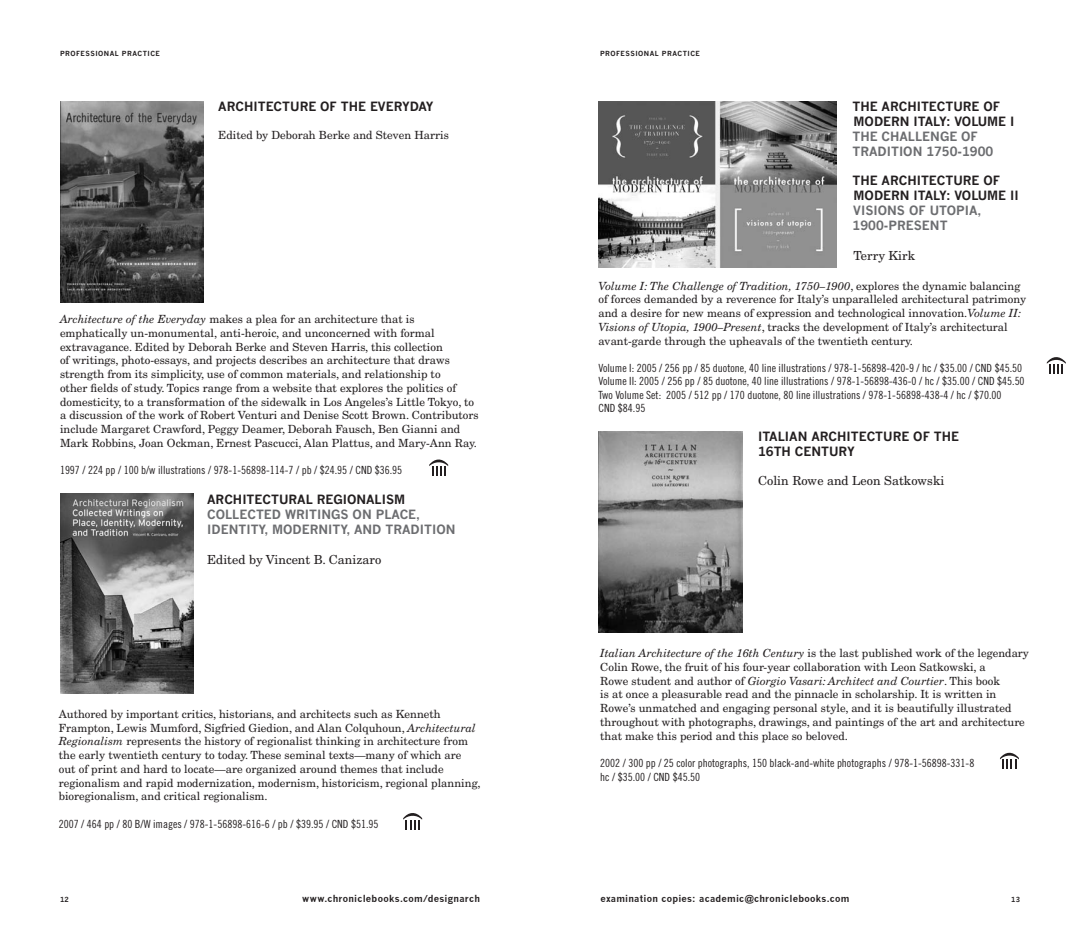
<style>
.page{position:relative;width:1080px;height:945px;background:#fff}
.page>*{position:absolute;margin:0;border:0;box-sizing:border-box;transform-origin:0 0}
.t1{font:700 12.5px/15px "News Gothic";color:#231f20}
.t2{font:700 12.5px/15px "News Gothic";color:#6c6d70}
.t3{font:12.5px "New Century Schlbk";color:#231f20}
.t4{font:11.25px/13.8px "New Century Schlbk";color:#231f20}
.t5{font:11.25px "Trade Gothic Cond Eighteen";color:#231f20}
.t6{font:700 9.38px "News Gothic";letter-spacing:.025em;color:#231f20}
.t7{font:700 6.88px "News Gothic";letter-spacing:.065em;color:#231f20}
.s1{font-style:italic}
</style>
<div class="page">
<img style="left:599px;top:102px;width:237px;height:166px">
<img style="left:60px;top:493px;width:134px;height:201px">
<img style="left:60px;top:101px;width:144px;height:201px">
<svg style="left:429px;top:459px;width:19px;height:17px"></svg>
<svg style="left:403px;top:813px;width:19px;height:16px"></svg>
<img style="left:598px;top:432px;width:145px;height:200px">
<svg style="left:1000px;top:752px;width:19px;height:17px"></svg>
<svg style="left:1047px;top:357px;width:19px;height:17px"></svg>
<p class="t7" style="left:60px;top:49px;width:83px">PROFESSI ONAL PRACTICE</p>
<p class="t1" style="left:218px;top:99px;width:193px">ARCHITECTURE OF THE EVERYDAY</p>
<p class="t4" style="left:218px;top:128px;width:232px">Edited by Deborah Berke and Steven Harris</p>
<p class="t4" style="left:60px;top:312px;width:420px"><span class="s1">Architecture of the Everyday</span> makes a plea for an architecture that is emphatically un-monumental, anti-heroic, and unconcerned with formal extravagance. Edited by Deborah Berke and Steven Harris, this collection<br>of writings, photo-essays, and projects describes an architecture that draws strength from its simplicity, use of common materials, and relationship to<br>other fields of study. Topics range from a website that explores the politics of domesticity, to a transformation of the sidewalk in Los Angeles’s Little Tokyo, to a discussion of the work of Robert Venturi and Denise Scott Brown. Contributors include Margaret Crawford, Peggy Deamer, Deborah Fausch, Ben Gianni and Mark Robbins, Joan Ockman, Ernest Pascucci, Alan Plattus, and Mary-Ann Ray.</p>
<p class="t5" style="left:60px;top:464px;width:344px">1997 / 224 pp / 100 b/w illustrations / 978-1-56898-114-7 / pb / $24.95 / CND $36.95</p>
<p class="t1" style="left:207px;top:492px;width:150px">ARCHITECTURAL REG IONAL</p>
<p class="t1" style="left:382px;top:492px;width:15px">ISM</p>
<p class="t2" style="left:207px;top:507px;width:9px">COLL</p>
<p class="t2" style="left:239px;top:507px;width:92px">ECTED WRITINGS</p>
<p class="t2" style="left:207px;top:507px;width:214px;text-indent:145px">ON PLACE,<br>IDENTITY, MODERN ITY, AND</p>
<p class="t2" style="left:385px;top:522px;width:61px">TRADITION</p>
<p class="t3" style="left:207px;top:552px;width:176px">Edited by Vincent B. Canizaro</p>
<p class="t4" style="left:59px;top:707px;width:423px">Authored by important critics, historians, and architects such as Kenneth Frampton, Lewis Mumford, Sigfried Giedion, and Alan Colquhoun, <span class="s1">Architectural Regionalism</span> represents the history of regionalist thinking in architecture from the early twentieth century to today. These seminal texts—many of which are out of print and hard to locate—are organized around themes that include regionalism and rapid modernization, modernism, historicism, regional planning, bioregionalism, and critical regionalism.</p>
<p class="t5" style="left:59px;top:817px;width:321px">2007 / 464 pp / 80 B/W images / 978-1-56898-616-6 / pb / $39.95 / CND $51.95</p>
<p class="t7" style="left:600px;top:49px;width:83px">PROFESSI ONAL PRACTICE</p>
<p class="t1" style="left:852px;top:99px;width:161px">THE ARCHITECTURE OF<br>MODERN ITALY: VOLUME I</p>
<p class="t2" style="left:852px;top:129px;width:143px">THE CHALLENGE OF<br>TRAD ITION 1750-1900</p>
<p class="t1" style="left:852px;top:173px;width:162px">THE ARCHITECTURE OF<br>MODERN ITALY: VOLUME II</p>
<p class="t2" style="left:853px;top:203px;width:35px">VISIONS</p>
<p class="t2" style="left:853px;top:203px;width:130px;text-indent:57px">OF UTOPIA,<br>1900-PRESENT</p>
<p class="t3" style="left:853px;top:248px;width:63px">Terry Kirk</p>
<p class="t4" style="left:598px;top:279px;width:429px"><span class="s1">Volume I: The Challenge of Tradition, 1750–1900</span>, explores the dynamic balancing of forces demanded by a reverence for Italy’s unparalleled architectural patrimony and a desire for new means of expression and technological innovation.<span class="s1">Volume II:<br>Visions of Utopia, 1900–Present</span>, tracks the development of Italy’s architectural avant-garde through the upheavals of the twentieth century.</p>
<p class="t5" style="left:598px;top:361px;width:425px">Volume I: 2005 / 256 pp / 85 duotone, 40 line illustrations / 978-1-56898-420-9 / hc / $35.00 / CND $45.50</p>
<p class="t5" style="left:598px;top:375px;width:428px">Volume II: 2005 / 256 pp / 85 duotone, 40 line illustrations / 978-1-56898-436-0 / hc / $35.00 / CND $45.50</p>
<p class="t5" style="left:598px;top:388px;width:405px">Two Volume Set: 2005 / 512 pp / 170 duotone, 80 line illustrations / 978-1-56898-438-4 / hc / $70.00</p>
<p class="t5" style="left:598px;top:402px;width:48px">CND $84.95</p>
<p class="t1" style="left:758px;top:429px;width:203px">ITALIAN ARCHITECTURE OF THE<br>16TH CENTURY</p>
<p class="t3" style="left:758px;top:473px;width:188px">Colin Rowe and Leon Satkowski</p>
<p class="t4" style="left:600px;top:646px;width:430px"><span class="s1">Italian Architecture of the 16th Century</span> is the last published work of the legendary Colin Rowe, the fruit of his four-year collaboration with Leon Satkowski, a<br>Rowe student and author of <span class="s1">Giorgio Vasari: Architect and Courtier</span>. This book<br>is at once a pleasurable read and the pinnacle in scholarship. It is written in Rowe’s unmatched and engaging personal style, and it is beautifully illustrated throughout with photographs, drawings, and paintings of the art and architecture that make this period and this place so beloved.</p>
<p class="t5" style="left:600px;top:756px;width:376px">2002 / 300 pp / 25 color photographs, 150 black-and-white photographs / 978-1-56898-331-8</p>
<p class="t5" style="left:600px;top:770px;width:101px">hc / $35.00 / CND $45.50</p>
<p class="t7" style="left:60px;top:895px;width:10px">12</p>
<p class="t6" style="left:302px;top:893px;width:179px">WWW.CHRONICLEBOOKS.COM/DESIGNARCH</p>
<p class="t7" style="left:1011px;top:896px;width:10px">13</p>
<p class="t6" style="left:600px;top:893px;width:250px">EXAMINATION COPIES: ACADEMIC@CHRONICLEBOOKS.COM</p>
</div>
